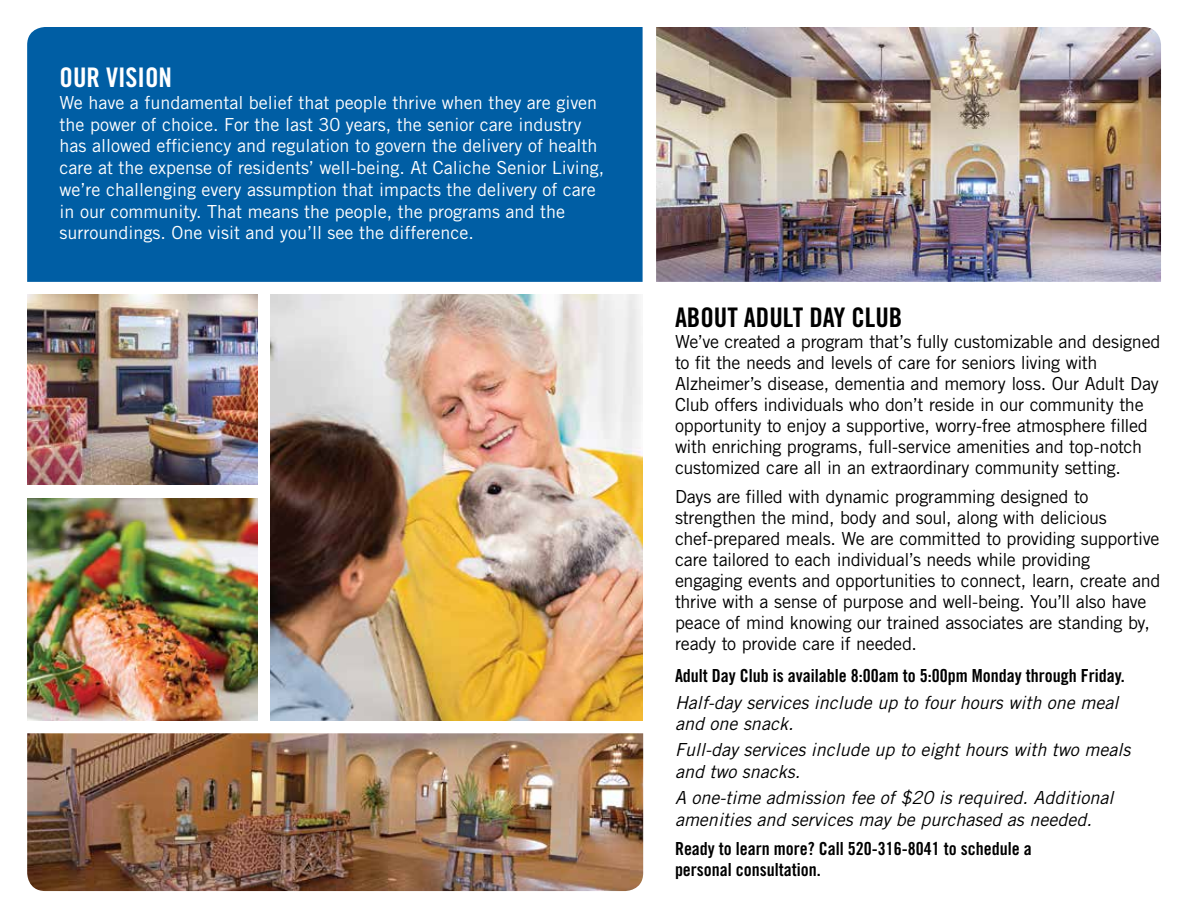
<style>
.page{position:relative;width:1188px;height:918px;background:#fff}
.page>*{position:absolute;margin:0;border:0;box-sizing:border-box;transform-origin:0 0}
.t1{font:27px "Trade Gothic Bold Cond Twenty";color:#000}
.t2{font:27px "Trade Gothic Bold Cond Twenty";color:#fff}
.t3{font:18px/21px "Trade Gothic";letter-spacing:-.02em;color:#000}
.t4{font:18px/21.8px "Trade Gothic";color:#fff}
.t5{font:italic 18px/21.1px "Trade Gothic";color:#000}
.t6{font:18px/21.1px "Trade Gothic Bold Cond Twenty";color:#000}
</style>
<div class="page">
<div style="left:27px;top:27px;width:616px;height:255px;background:#005ea4"></div>
<img style="left:27px;top:498px;width:230px;height:222px">
<img style="left:27px;top:294px;width:230px;height:191px">
<img style="left:656px;top:27px;width:505px;height:255px">
<img style="left:271px;top:294px;width:372px;height:426px">
<img style="left:27px;top:733px;width:616px;height:158px">
<h1 class="t2" style="left:60px;top:61px;width:114px">OUR VISION</h1>
<p class="t4" style="left:60px;top:91px;width:546px">We have a fundamental belief that people thrive when they are given the power of choice. For the last 30 years, the senior care industry has allowed efficiency and regulation to govern the delivery of health care at the expense of residents’ well-being. At Caliche Senior Living, we’re challenging every assumption that impacts the delivery of care in our community. That means the people, the programs and the surroundings. One visit and you’ll see the difference.</p>
<h1 class="t1" style="left:675px;top:301px;width:229px">ABOUT ADULT DAY CLUB</h1>
<p class="t3" style="left:675px;top:330px;width:487px">We’ve created a program that’s fully customizable and designed to fit the needs and levels of care for seniors living with Alzheimer’s disease, dementia and memory loss. Our Adult Day Club offers individuals who don’t reside in our community the opportunity to enjoy a supportive, worry-free atmosphere filled with enriching programs, full-service amenities and top-notch customized care all in an extraordinary community setting.</p>
<p class="t3" style="left:675px;top:486px;width:487px">Days are filled with dynamic programming designed to strengthen the mind, body and soul, along with delicious chef-prepared meals. We are committed to providing supportive care tailored to each individual’s needs while providing engaging events and opportunities to connect, learn, create and thrive with a sense of purpose and well-being. You’ll also have peace of mind knowing our trained associates are standing by, ready to provide care if needed.</p>
<p class="t6" style="left:675px;top:665px;width:451px">Adult Day Club is available 8:00am to 5:00pm Monday through Friday.</p>
<p class="t5" style="left:675px;top:691px;width:445px">Half-day services include up to four hours with one meal and one snack.</p>
<p class="t5" style="left:675px;top:739px;width:457px">Full-day services include up to eight hours with two meals and two snacks.</p>
<p class="t5" style="left:675px;top:787px;width:440px">A one-time admission fee of $20 is required. Additional amenities and services may be purchased as needed.</p>
<p class="t6" style="left:675px;top:838px;width:358px">Ready to learn more? Call 520-316-8041 to schedule a personal consultation.</p>
</div>
